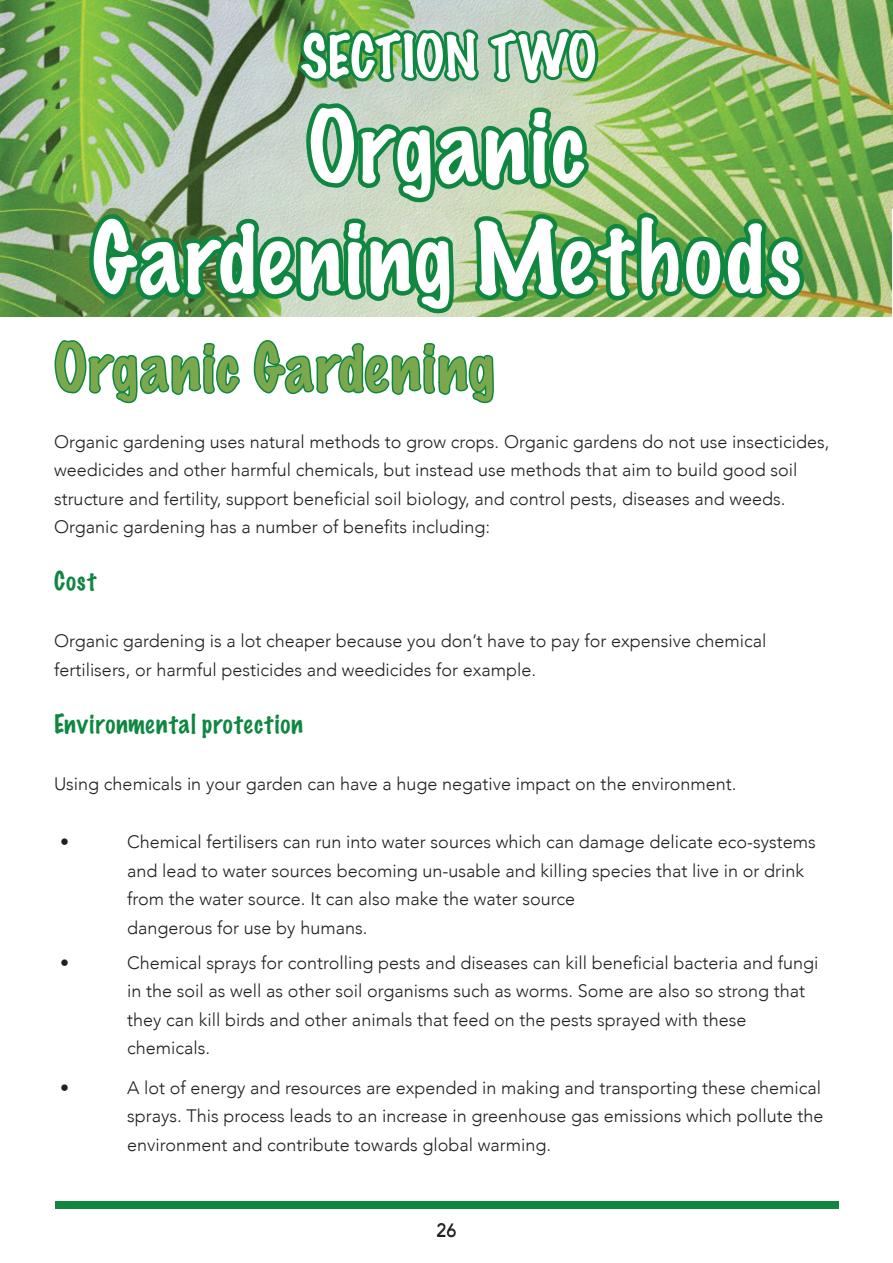
<style>
.page{position:relative;width:893px;height:1263px;background:#fff}
.page>*{position:absolute;margin:0;border:0;box-sizing:border-box;transform-origin:0 0}
.t1{font:100 90px "Marker Felt";letter-spacing:.04em;color:#fff}
.t2{font:100 60px "Marker Felt";letter-spacing:.04em;color:#7ba84d}
.t3{font:100 54px "Marker Felt";color:#fff}
.t4{font:100 24px "Marker Felt";letter-spacing:.05em;color:#0f8741}
.t5{font:300 18px/28.5px "Avenir";color:#231f20}
.t6{font:18px "Avenir";color:#231f20}
</style>
<div class="page">
<div style="left:56px;top:1202px;width:783px;height:7px;background:#0f8741"></div>
<div style="left:55px;top:1201px;width:783px;height:7px;background:#0f8741"></div>
<img style="left:0;top:0;width:891px;height:317px">
<svg style="left:54px;top:340px;width:186px;height:64px"></svg>
<svg style="left:253px;top:340px;width:241px;height:64px"></svg>
<img style="left:84px;top:0;width:727px;height:317px">
<p class="t3" style="left:301px;top:14px;width:297px">SECTION TWO</p>
<p class="t1" style="left:308px;top:76px;width:279px">Organic</p>
<p class="t1" style="left:92px;top:187px;width:711px">Gardening Methods</p>
<p class="t2" style="left:54px;top:320px;width:441px">Organic Gardening</p>
<p class="t5" style="left:54px;top:427px;width:777px">Organic gardening uses natural methods to grow crops. Organic gardens do not use insecticides, weedicides and other harmful chemicals, but instead use methods that aim to build good soil structure and fertility, support beneficial soil biology, and control pests, diseases and weeds.</p>
<p class="t5" style="left:54px;top:513px;width:438px">Organic gardening has a number of benefits including:</p>
<p class="t4" style="left:54px;top:562px;width:44px">Cost</p>
<p class="t5" style="left:54px;top:627px;width:714px">Organic gardening is a lot cheaper because you don’t have to pay for expensive chemical</p>
<p class="t5" style="left:54px;top:655px;width:484px">fertilisers, or harmful pesticides and weedicides for example.</p>
<p class="t4" style="left:54px;top:704px;width:250px">Environmental protection</p>
<p class="t5" style="left:54px;top:769px;width:684px">Using chemicals in your garden can have a huge negative impact on the environment.</p>
<p class="t5" style="left:60px;top:828px;width:10px">•</p>
<p class="t5" style="left:127px;top:828px;width:690px">Chemical fertilisers can run into water sources which can damage delicate eco-systems and lead to water sources becoming un-usable and killing species that live in or drink from the water source. It can also make the water source</p>
<p class="t5" style="left:127px;top:913px;width:242px">dangerous for use by humans.</p>
<p class="t5" style="left:60px;top:948px;width:10px">•</p>
<p class="t5" style="left:127px;top:948px;width:693px">Chemical sprays for controlling pests and diseases can kill beneficial bacteria and fungi in the soil as well as other soil organisms such as worms. Some are also so strong that they can kill birds and other animals that feed on the pests sprayed with these</p>
<p class="t5" style="left:127px;top:1034px;width:84px">chemicals.</p>
<p class="t5" style="left:60px;top:1073px;width:10px">•</p>
<p class="t5" style="left:127px;top:1073px;width:698px">A lot of energy and resources are expended in making and transporting these chemical sprays. This process leads to an increase in greenhouse gas emissions which pollute the environment and contribute towards global warming.</p>
<p class="t6" style="left:436px;top:1220px;width:22px">26</p>
</div>
